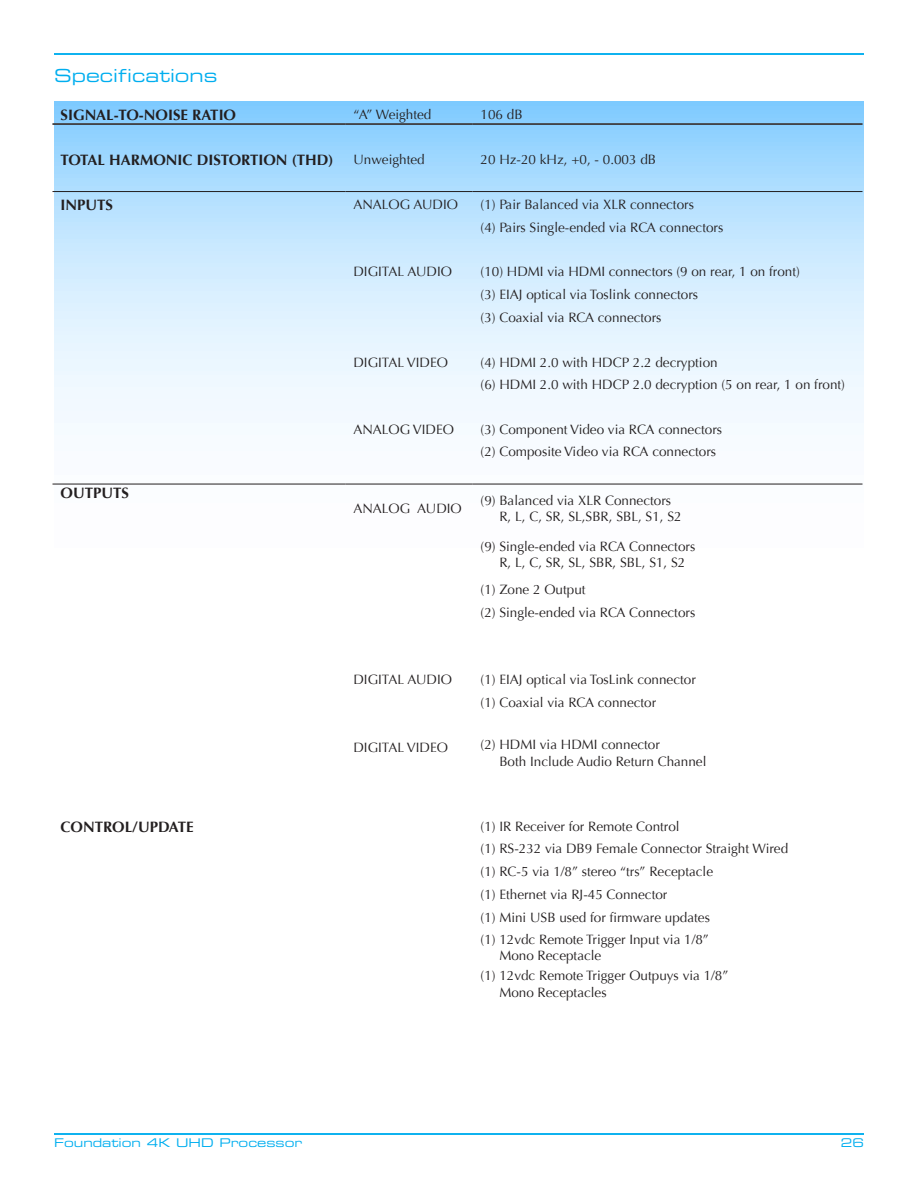
<style>
.page{position:relative;width:918px;height:1188px;background:#fff}
.page>*{position:absolute;margin:0;border:0;box-sizing:border-box;transform-origin:0 0}
.t1{font:18px "Eurostile Extended Two";color:#00aeef}
.t2{font:700 15px "Optima";color:#231f20}
.t3{font:13.5px/22.5px "Optima";color:#231f20}
.t4{font:12px "Eurostile Extended Two";color:#00aeef}
</style>
<div class="page">
<hr style="left:54px;top:53px;width:810px;height:2px;background:#00aeef">
<hr style="left:54px;top:1133px;width:810px;height:2px;background:#00aeef">
<svg style="left:54px;top:102px;width:810px;height:382px"></svg>
<hr style="left:53px;top:484px;width:292px;height:1px;background:#231f20">
<hr style="left:345px;top:484px;width:127px;height:1px;background:#231f20">
<hr style="left:472px;top:484px;width:391px;height:1px;background:#231f20">
<hr style="left:53px;top:124px;width:292px;height:1px;background:#231f20">
<hr style="left:345px;top:124px;width:127px;height:1px;background:#231f20">
<hr style="left:472px;top:124px;width:391px;height:1px;background:#231f20">
<hr style="left:53px;top:191px;width:292px;height:1px;background:#231f20">
<hr style="left:345px;top:191px;width:127px;height:1px;background:#231f20">
<hr style="left:472px;top:191px;width:391px;height:1px;background:#231f20">
<h1 class="t1" style="left:54px;top:63px;width:165px">Specifications</h1>
<p class="t2" style="left:61px;top:106px;width:177px">SIGNAL-TO-NOISE RATIO</p>
<p class="t3" style="left:353px;top:103px;width:80px">“A” Weighted</p>
<p class="t3" style="left:481px;top:103px;width:44px">106 dB</p>
<p class="t2" style="left:61px;top:151px;width:274px">TOTAL HARMONIC DISTORTION (THD)</p>
<p class="t3" style="left:353px;top:148px;width:73px">Unweighted</p>
<p class="t3" style="left:481px;top:148px;width:177px">20 Hz-20 kHz, +0, - 0.003 dB</p>
<p class="t2" style="left:61px;top:196px;width:54px">INPUTS</p>
<p class="t3" style="left:353px;top:193px;width:106px">ANALOG AUDIO</p>
<p class="t3" style="left:481px;top:194px;width:244px">(1) Pair Balanced via XLR connectors<br>(4) Pairs Single-ended via RCA connectors</p>
<p class="t3" style="left:353px;top:261px;width:100px">DIGITAL AUDIO</p>
<p class="t3" style="left:481px;top:261px;width:321px">(10) HDMI via HDMI connectors (9 on rear, 1 on front) (3) EIAJ optical via Toslink connectors<br>(3) Coaxial via RCA connectors</p>
<p class="t3" style="left:353px;top:351px;width:96px">DIGITAL VIDEO</p>
<p class="t3" style="left:481px;top:351px;width:366px">(4) HDMI 2.0 with HDCP 2.2 decryption<br>(6) HDMI 2.0 with HDCP 2.0 decryption (5 on rear, 1 on front)</p>
<p class="t3" style="left:353px;top:418px;width:102px">ANALOG VIDEO</p>
<p class="t3" style="left:481px;top:418px;width:243px">(3) Component Video via RCA connectors (2) Composite Video via RCA connectors</p>
<p class="t2" style="left:61px;top:484px;width:70px">OUTPUTS</p>
<p class="t3" style="left:353px;top:497px;width:110px">ANALOG AUDIO</p>
<p class="t3" style="left:499px;top:492px;width:184px;line-height:16.2px;text-indent:-19px">(9) Balanced via XLR Connectors<br>R, L, C, SR, SL,SBR, SBL, S1, S2</p>
<p class="t3" style="left:499px;top:539px;width:197px;line-height:16.2px;text-indent:-19px">(9) Single-ended via RCA Connectors<br>R, L, C, SR, SL, SBR, SBL, S1, S2</p>
<p class="t3" style="left:481px;top:579px;width:216px">(1) Zone 2 Output<br>(2) Single-ended via RCA Connectors</p>
<p class="t3" style="left:353px;top:669px;width:100px">DIGITAL AUDIO</p>
<p class="t3" style="left:481px;top:669px;width:217px">(1) EIAJ optical via TosLink connector (1) Coaxial via RCA connector</p>
<p class="t3" style="left:353px;top:736px;width:96px">DIGITAL VIDEO</p>
<p class="t3" style="left:499px;top:737px;width:209px;line-height:16.2px;text-indent:-19px">(2) HDMI via HDMI connector<br>Both Include Audio Return Channel</p>
<p class="t2" style="left:61px;top:818px;width:135px">CONTROL/UPDATE</p>
<p class="t3" style="left:481px;top:815px;width:309px">(1) IR Receiver for Remote Control<br>(1) RS-232 via DB9 Female Connector Straight Wired (1) RC-5 via 1/8” stereo “trs” Receptacle<br>(1) Ethernet via RJ-45 Connector<br>(1) Mini USB used for firmware updates</p>
<p class="t3" style="left:499px;top:932px;width:211px;line-height:16.2px;text-indent:-19px">(1) 12vdc Remote Trigger Input via 1/8”<br>Mono Receptacle</p>
<p class="t3" style="left:499px;top:968px;width:231px;line-height:16.2px;text-indent:-19px">(1) 12vdc Remote Trigger Outpuys via 1/8”<br>Mono Receptacles</p>
<p class="t4" style="left:54px;top:1135px;width:250px">Foundation 4K UHD Processor</p>
<p class="t4" style="left:841px;top:1135px;width:25px">26</p>
</div>
